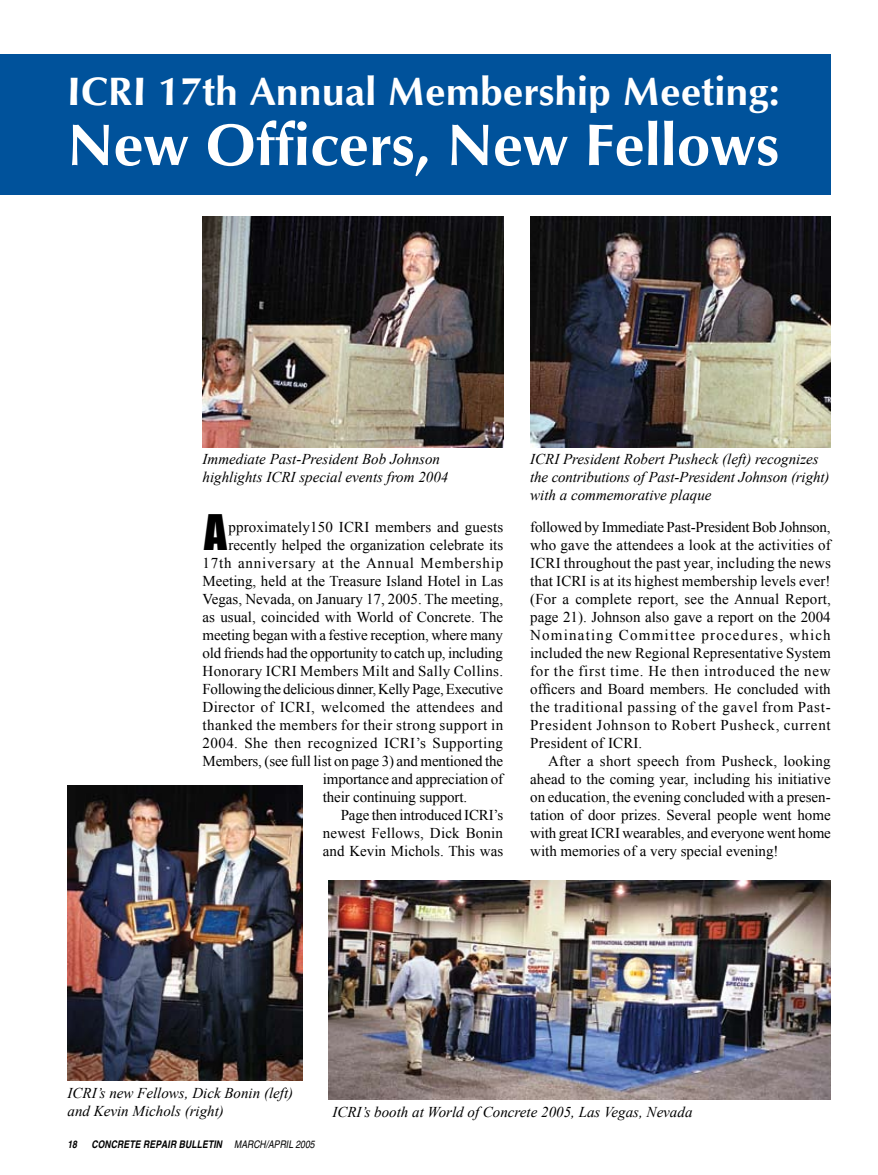
<style>
.page{position:relative;width:878px;height:1175px;background:#fff}
.page>*{position:absolute;margin:0;border:0;box-sizing:border-box;transform-origin:0 0}
.t1{font:700 60px "Optimum";color:#fff}
.t2{font:45px "Impact";color:#000}
.t3{font:700 40.5px "Optimum";color:#fff}
.t4{font:15px/18px "Times New Roman";color:#000;text-align:justify}
.t5{font:italic 15px/18px "Times New Roman";color:#000}
.t6{font:15px "Times New Roman";letter-spacing:.03em;color:#000}
.t7{font:15px "Times New Roman";letter-spacing:.02em;color:#000}
.t8{font:15px "Times New Roman";letter-spacing:-.025em;color:#000}
.t9{font:15px "Times New Roman";letter-spacing:.05em;color:#000}
.t10{font:italic 700 condensed 10.5px "Helvetica";letter-spacing:.01em;color:#000}
.s1{font-weight:400}
</style>
<div class="page">
<img style="left:202px;top:216px;width:301px;height:232px">
<div style="left:0;top:54px;width:830px;height:140px;background:#00529b"></div>
<img style="left:530px;top:216px;width:300px;height:232px">
<img style="left:68px;top:785px;width:234px;height:295px">
<img style="left:328px;top:880px;width:502px;height:219px">
<h3 class="t3" style="left:68px;top:68px;width:713px">ICRI 17th Annual Membership Meeting:</h3>
<h1 class="t1" style="left:68px;top:110px;width:713px">New Officers, New Fellows</h1>
<p class="t5" style="left:202px;top:449px;width:247px">Immediate Past-President Bob Johnson highlights ICRI special events from 2004</p>
<p class="t5" style="left:530px;top:450px;width:301px">ICRI President Robert Pusheck (left) recognizes the contributions of Past-President Johnson (right) with a commemorative plaque</p>
<h2 class="t2" style="left:204px;top:498px;width:24px">A</h2>
<p class="t4" style="left:228px;top:517px;width:276px">pproximately150 ICRI members and guests</p>
<p class="t4" style="left:228px;top:535px;width:276px">recently helped the organization celebrate its</p>
<p class="t9" style="left:202px;top:553px;width:302px">17th anniversary at the Annual Membership</p>
<p class="t4" style="left:202px;top:571px;width:302px">Meeting, held at the Treasure Island Hotel in Las</p>
<p class="t4" style="left:202px;top:589px;width:302px">Vegas, Nevada, on January 17, 2005. The meeting,</p>
<p class="t4" style="left:202px;top:607px;width:302px">as usual, coincided with World of Concrete. The</p>
<p class="t4" style="left:202px;top:625px;width:302px">meeting began with a festive reception, where many</p>
<p class="t4" style="left:202px;top:643px;width:302px">old friends had the opportunity to catch up, including</p>
<p class="t7" style="left:202px;top:661px;width:302px">Honorary ICRI Members Milt and Sally Collins.</p>
<p class="t8" style="left:202px;top:679px;width:302px">Following the delicious dinner, Kelly Page, Executive</p>
<p class="t7" style="left:202px;top:697px;width:302px">Director of ICRI, welcomed the attendees and</p>
<p class="t6" style="left:202px;top:715px;width:302px">thanked the members for their strong support in</p>
<p class="t6" style="left:202px;top:733px;width:302px">2004. She then recognized ICRI’s Supporting</p>
<p class="t4" style="left:202px;top:751px;width:302px">Members, (see full list on page 3) and mentioned the</p>
<p class="t4" style="left:323px;top:769px;width:182px">importance and appreciation of</p>
<p class="t4" style="left:323px;top:787px;width:146px">their continuing support.</p>
<p class="t4" style="left:341px;top:805px;width:164px">Page then introduced ICRI’s</p>
<p class="t4" style="left:323px;top:823px;width:182px">newest Fellows, Dick Bonin</p>
<p class="t4" style="left:323px;top:841px;width:182px">and Kevin Michols. This was</p>
<p class="t4" style="left:530px;top:517px;width:302px">followed by Immediate Past-President Bob Johnson, who gave the attendees a look at the activities of ICRI throughout the past year, including the news that ICRI is at its highest membership levels ever! (For a complete report, see the Annual Report, page 21). Johnson also gave a report on the 2004<br>Nominating Committee procedures, which included the new Regional Representative System for the first time. He then introduced the new officers and Board members. He concluded with the traditional passing of the gavel from Past-President Johnson to Robert Pusheck, current President of ICRI.</p>
<p class="t4" style="left:530px;top:751px;width:302px;text-indent:18px">After a short speech from Pusheck, looking ahead to the coming year, including his initiative on education, the evening concluded with a presen&shy;tation of door prizes. Several people went home with great ICRI wearables, and everyone went home with memories of a very special evening!</p>
<p class="t5" style="left:68px;top:1084px;width:227px">ICRI’s new Fellows, Dick Bonin (left) and Kevin Michols (right)</p>
<p class="t10" style="left:68px;top:1137px;width:11px">18</p>
<p class="t10" style="left:91px;top:1137px;width:225px">CONCRETE REPAIR BULLETIN <span class="s1">MARCH/APRIL 2005</span></p>
<p class="t5" style="left:332px;top:1102px;width:361px">ICRI’s booth at World of Concrete 2005, Las Vegas, Nevada</p>
</div>
